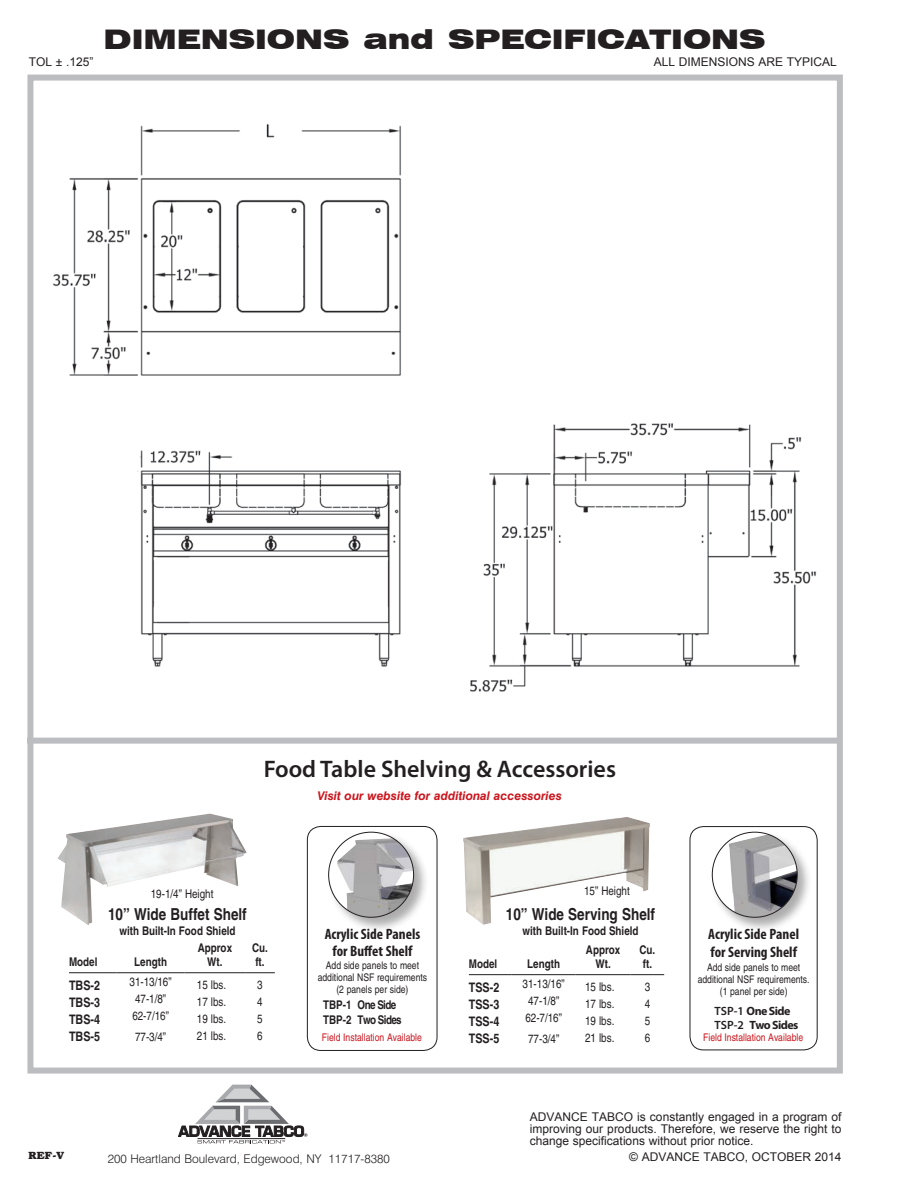
<style>
.page{position:relative;width:918px;height:1188px;background:#fff}
.page>*{position:absolute;margin:0;border:0;box-sizing:border-box;transform-origin:0 0}
.t1{font:900 expanded 27px "Swiss 721 BT";color:#231f20}
.t2{font:600 24px "Myriad Pro";color:#231f20}
.t3{font:700 condensed 16.5px "Helvetica";color:#231f20}
.t4{font:700 condensed 15px/16.5px "Myriad Pro";color:#231f20;text-align:center}
.t5{font:700 condensed 13.2px "Helvetica";color:#231f20}
.t6{font:12px/12px "Arial";color:#231f20;text-align:justify}
.t7{font:condensed 12px "Helvetica";color:#231f20}
.t8{font:700 condensed 12px/14.4px "Helvetica";color:#231f20;text-align:center}
.t9{font:300 12px "Swiss 721 BT";color:#231f20}
.t10{font:italic 700 12px "Swiss 721 BT";color:#cb141c}
.t11{font:700 condensed 12px/15px "Helvetica";letter-spacing:-.05em;color:#231f20}
.t12{font:700 12px/14.4px "Myriad Pro";letter-spacing:-.05em;color:#231f20}
.t13{font:condensed 10.5px/12px "Helvetica";color:#231f20;text-align:center}
.t14{font:condensed 10.5px "Helvetica";color:#cb141c}
.t15{font:700 10.5px "Bookman";color:#231f20}
.s1{font-weight:600}
</style>
<div class="page">
<img style="left:53px;top:124px;width:764px;height:568px">
<div style="left:27px;top:75px;width:816px;height:999px;border:6px solid #bcbdc0"></div>
<svg style="left:178px;top:1085px;width:129px;height:58px"></svg>
<div style="left:27px;top:738px;width:814px;height:6px;background:#bcbdc0"></div>
<img style="left:57px;top:814px;width:190px;height:111px">
<div style="left:307px;top:826px;width:130px;height:225px;border:1px solid #231f20;border-radius:14px"></div>
<div style="left:690px;top:826px;width:128px;height:224px;border:1px solid #231f20;border-radius:14px"></div>
<img style="left:463px;top:817px;width:187px;height:108px">
<hr style="left:69px;top:972px;width:48px;height:1px;background:#231f20">
<hr style="left:117px;top:972px;width:68px;height:1px;background:#231f20">
<hr style="left:185px;top:972px;width:60px;height:1px;background:#231f20">
<hr style="left:245px;top:972px;width:30px;height:1px;background:#231f20">
<hr style="left:469px;top:974px;width:43px;height:1px;background:#231f20">
<hr style="left:512px;top:974px;width:64px;height:1px;background:#231f20">
<hr style="left:576px;top:974px;width:55px;height:1px;background:#231f20">
<hr style="left:631px;top:974px;width:33px;height:1px;background:#231f20">
<div style="left:710px;top:830px;width:102px;height:102px;background:#231f20;opacity:.37"></div>
<div style="left:712px;top:832px;width:85px;height:85px;background:#fff;border-radius:50%"></div>
<img style="left:729px;top:834px;width:68px;height:83px">
<div style="left:327px;top:830px;width:102px;height:102px;background:#231f20;opacity:.37"></div>
<div style="left:329px;top:832px;width:85px;height:85px;background:#fff;border-radius:50%"></div>
<img style="left:337px;top:838px;width:76px;height:79px">
<h1 class="t1" style="left:104px;top:23px;width:664px">DIMENSIONS and SPECIFICATIONS</h1>
<p class="t6" style="left:29px;top:56px;width:66px">TOL ± .125”</p>
<p class="t6" style="left:654px;top:56px;width:185px">ALL DIMENSIONS ARE TYPICAL</p>
<h2 class="t2" style="left:264px;top:754px;width:354px">Food Table Shelving &amp; Accessories</h2>
<p class="t10" style="left:318px;top:788px;width:246px">Visit our website for additional accessories</p>
<p class="t7" style="left:151px;top:887px;width:64px">19-1/4” Height</p>
<p class="t7" style="left:584px;top:884px;width:47px">15” Height</p>
<h3 class="t3" style="left:108px;top:904px;width:140px">10” Wide Buffet Shelf</h3>
<p class="t8" style="left:119px;top:924px;width:118px">with Built-In Food Shield</p>
<p class="t8" style="left:69px;top:954px;width:30px">Model</p>
<p class="t8" style="left:134px;top:954px;width:34px">Length</p>
<p class="t8" style="left:198px;top:940px;width:36px">Approx<br>Wt.</p>
<p class="t8" style="left:252px;top:940px;width:17px;text-align:left">Cu. ft.</p>
<p class="t5" style="left:69px;top:977px;width:33px">TBS-2</p>
<p class="t7" style="left:130px;top:975px;width:44px">31-13/16”</p>
<p class="t7" style="left:197px;top:978px;width:31px">15 lbs.</p>
<p class="t7" style="left:257px;top:978px;width:7px">3</p>
<p class="t5" style="left:69px;top:994px;width:33px">TBS-3</p>
<p class="t7" style="left:135px;top:992px;width:33px">47-1/8”</p>
<p class="t7" style="left:197px;top:995px;width:31px">17 lbs.</p>
<p class="t7" style="left:257px;top:995px;width:7px">4</p>
<p class="t5" style="left:69px;top:1011px;width:33px">TBS-4</p>
<p class="t7" style="left:132px;top:1009px;width:38px">62-7/16”</p>
<p class="t7" style="left:197px;top:1012px;width:31px">19 lbs.</p>
<p class="t7" style="left:257px;top:1012px;width:7px">5</p>
<p class="t5" style="left:69px;top:1028px;width:33px">TBS-5</p>
<p class="t7" style="left:135px;top:1030px;width:33px">77-3/4”</p>
<p class="t7" style="left:197px;top:1029px;width:31px">21 lbs.</p>
<p class="t7" style="left:257px;top:1029px;width:7px">6</p>
<h3 class="t3" style="left:506px;top:904px;width:151px">10” Wide Serving Shelf</h3>
<p class="t8" style="left:522px;top:924px;width:118px">with Built-In Food Shield</p>
<p class="t4" style="left:325px;top:926px;width:97px">Acrylic Side Panels for Buffet Shelf</p>
<p class="t13" style="left:318px;top:960px;width:111px">Add side panels to meet additional NSF requirements (2 panels per side)</p>
<p class="t4" style="left:708px;top:925px;width:92px;line-height:18px;text-align:left">Acrylic Side Panel for Serving Shelf</p>
<p class="t13" style="left:698px;top:961px;width:113px">Add side panels to meet additional NSF requirements. (1 panel per side)</p>
<p class="t8" style="left:586px;top:942px;width:36px">Approx<br>Wt.</p>
<p class="t8" style="left:640px;top:942px;width:17px;text-align:left">Cu. ft.</p>
<p class="t8" style="left:469px;top:956px;width:30px">Model</p>
<p class="t8" style="left:527px;top:956px;width:34px">Length</p>
<p class="t5" style="left:469px;top:979px;width:32px">TSS-2</p>
<p class="t7" style="left:523px;top:977px;width:44px">31-13/16”</p>
<p class="t7" style="left:585px;top:980px;width:31px">15 lbs.</p>
<p class="t7" style="left:645px;top:980px;width:7px">3</p>
<p class="t5" style="left:469px;top:996px;width:32px">TSS-3</p>
<p class="t7" style="left:528px;top:994px;width:33px">47-1/8”</p>
<p class="t7" style="left:585px;top:997px;width:31px">17 lbs.</p>
<p class="t7" style="left:645px;top:997px;width:7px">4</p>
<p class="t5" style="left:469px;top:1013px;width:32px">TSS-4</p>
<p class="t7" style="left:525px;top:1011px;width:38px">62-7/16”</p>
<p class="t7" style="left:585px;top:1014px;width:31px">19 lbs.</p>
<p class="t7" style="left:645px;top:1014px;width:7px">5</p>
<p class="t5" style="left:469px;top:1030px;width:32px">TSS-5</p>
<p class="t7" style="left:528px;top:1032px;width:33px">77-3/4”</p>
<p class="t7" style="left:585px;top:1031px;width:31px">21 lbs.</p>
<p class="t7" style="left:645px;top:1031px;width:7px">6</p>
<p class="t11" style="left:323px;top:997px;width:80px">TBP-1 One Side<br>TBP-2 Two Sides</p>
<p class="t12" style="left:714px;top:1003px;width:85px"><span class="s1">TSP-1</span> One Side<br><span class="s1">TSP-2</span> Two Sides</p>
<p class="t14" style="left:322px;top:1032px;width:102px">Field Installation Available</p>
<p class="t14" style="left:703px;top:1032px;width:102px">Field Installation Available</p>
<p class="t6" style="left:530px;top:1111px;width:313px">ADVANCE TABCO is constantly engaged in a program of improving our products. Therefore, we reserve the right to change specifications without prior notice.</p>
<p class="t15" style="left:28px;top:1149px;width:37px">REF-V</p>
<p class="t9" style="left:108px;top:1152px;width:284px">200 Heartland Boulevard, Edgewood, NY 11717-8380</p>
<p class="t6" style="left:629px;top:1151px;width:214px">© ADVANCE TABCO, OCTOBER 2014</p>
</div>
